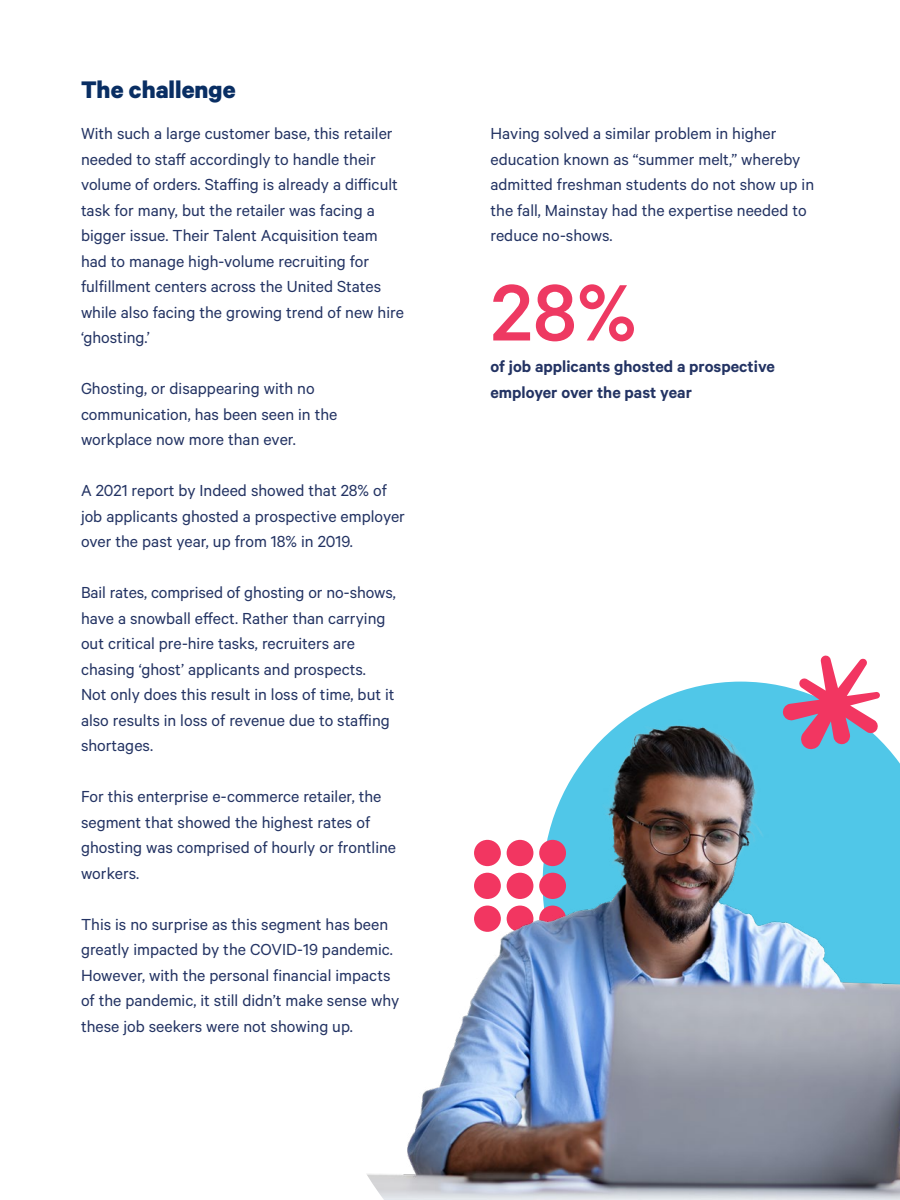
<style>
.page{position:relative;width:900px;height:1200px;background:#fff}
.page>*{position:absolute;margin:0;border:0;box-sizing:border-box;transform-origin:0 0}
.t1{font:500 90px "Calibre";color:#ee3962}
.t2{font:700 27px "Calibre";color:#092e63}
.t3{font:18px/25.5px "Calibre";color:#233363}
.t4{font:600 18px/25.5px "Calibre";color:#233363}
</style>
<div class="page">
<img style="left:367px;top:681px;width:533px;height:519px">
<svg style="left:782px;top:655px;width:98px;height:96px"></svg>
<h2 class="t2" style="left:81px;top:73px;width:156px">The challenge</h2>
<p class="t3" style="left:81px;top:120px;width:324px">With such a large customer base, this retailer needed to staff accordingly to handle their volume of orders. Staffing is already a difficult task for many, but the retailer was facing a bigger issue. Their Talent Acquisition team had to manage high-volume recruiting for fulfillment centers across the United States while also facing the growing trend of new hire ‘ghosting.’</p>
<p class="t3" style="left:81px;top:375px;width:258px">Ghosting, or disappearing with no communication, has been seen in the workplace now more than ever.</p>
<p class="t3" style="left:81px;top:477px;width:326px">A 2021 report by Indeed showed that 28% of job applicants ghosted a prospective employer over the past year, up from 18% in 2019.</p>
<p class="t3" style="left:81px;top:579px;width:316px">Bail rates, comprised of ghosting or no-shows, have a snowball effect. Rather than carrying out critical pre-hire tasks, recruiters are chasing ‘ghost’ applicants and prospects.<br>Not only does this result in loss of time, but it also results in loss of revenue due to staffing shortages.</p>
<p class="t3" style="left:81px;top:783px;width:317px">For this enterprise e-commerce retailer, the segment that showed the highest rates of ghosting was comprised of hourly or frontline workers.</p>
<p class="t3" style="left:81px;top:911px;width:320px">This is no surprise as this segment has been greatly impacted by the COVID-19 pandemic.<br>However, with the personal financial impacts of the pandemic, it still didn’t make sense why these job seekers were not showing up.</p>
<p class="t3" style="left:490px;top:120px;width:325px">Having solved a similar problem in higher education known as “summer melt,” whereby admitted freshman students do not show up in the fall, Mainstay had the expertise needed to reduce no-shows.</p>
<h1 class="t1" style="left:490px;top:260px;width:148px">28%</h1>
<p class="t4" style="left:490px;top:353px;width:286px">of job applicants ghosted a prospective employer over the past year</p>
</div>
